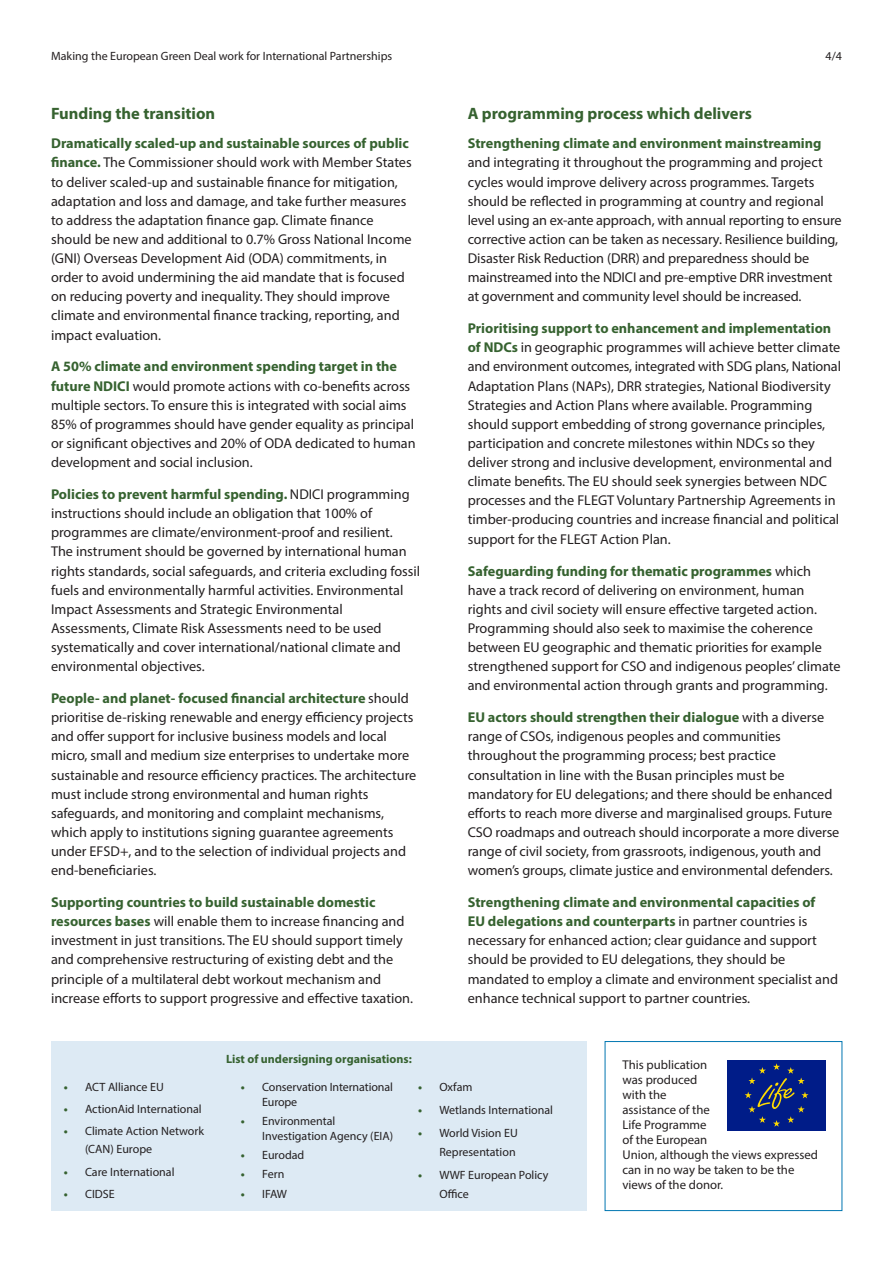
<style>
.page{position:relative;width:893px;height:1263px;background:#fff}
.page>*{position:absolute;margin:0;border:0;box-sizing:border-box;transform-origin:0 0}
.Heading_3{font:700 16.5px "Myriad Pro";color:#366230}
.t1{font:14.25px/19.2px "Myriad Pro";color:#231f20}
.t2{font:12.75px/15px "Myriad Pro";color:#231f20}
.t3{font:12px/15px "Myriad Pro";color:#231f20}
.Heading_3-2{font:700 12px "Myriad Pro";color:#366230}
.s1{font-weight:700;color:#366230}
</style>
<div class="page">
<div style="left:51px;top:1041px;width:536px;height:170px;background:#ddeaf4"></div>
<div style="left:605px;top:1041px;width:237px;height:170px;border:1px solid #0076b1"></div>
<div style="left:727px;top:1059px;width:99px;height:71px;background:#001c88"></div>
<svg style="left:745px;top:1063px;width:63px;height:64px"></svg>
<p class="t3" style="left:51px;top:48px;width:343px">Making the European Green Deal work for International Partnerships</p>
<p class="t3" style="left:825px;top:48px;width:18px">4/4</p>
<p class="Heading_3" style="left:51px;top:102px;width:166px">Funding the transition</p>
<p class="t1" style="left:51px;top:134px;width:362px"><span class="s1">Dramatically scaled-up and sustainable sources of public finance.</span> The Commissioner should work with Member States to deliver scaled-up and sustainable finance for mitigation, adaptation and loss and damage, and take further measures to address the adaptation finance gap. Climate finance should be new and additional to 0.7% Gross National Income (GNI) Overseas Development Aid (ODA) commitments, in order to avoid undermining the aid mandate that is focused on reducing poverty and inequality. They should improve climate and environmental finance tracking, reporting, and impact evaluation.</p>
<p class="t1" style="left:51px;top:357px;width:366px"><span class="s1">A 50% climate and environment spending target in the future NDICI</span> would promote actions with co-benefits across multiple sectors. To ensure this is integrated with social aims 85% of programmes should have gender equality as principal or significant objectives and 20% of ODA dedicated to human development and social inclusion.</p>
<p class="t1" style="left:51px;top:484px;width:371px"><span class="s1">Policies to prevent harmful spending.</span> NDICI programming instructions should include an obligation that 100% of programmes are climate/environment-proof and resilient.<br>The instrument should be governed by international human rights standards, social safeguards, and criteria excluding fossil fuels and environmentally harmful activities. Environmental Impact Assessments and Strategic Environmental Assessments, Climate Risk Assessments need to be used systematically and cover international/national climate and environmental objectives.</p>
<p class="t1" style="left:51px;top:688px;width:367px"><span class="s1">People- and planet- focused financial architecture</span> should prioritise de-risking renewable and energy efficiency projects and offer support for inclusive business models and local micro, small and medium size enterprises to undertake more sustainable and resource efficiency practices. The architecture must include strong environmental and human rights safeguards, and monitoring and complaint mechanisms, which apply to institutions signing guarantee agreements under EFSD+, and to the selection of individual projects and end-beneficiaries.</p>
<p class="t1" style="left:51px;top:892px;width:364px"><span class="s1">Supporting countries to build sustainable domestic resources bases</span> will enable them to increase financing and investment in just transitions. The EU should support timely and comprehensive restructuring of existing debt and the principle of a multilateral debt workout mechanism and increase efforts to support progressive and effective taxation.</p>
<p class="Heading_3" style="left:468px;top:102px;width:286px">A programming process which delivers</p>
<p class="t1" style="left:468px;top:134px;width:375px"><span class="s1">Strengthening climate and environment mainstreaming </span>and integrating it throughout the programming and project cycles would improve delivery across programmes. Targets should be reflected in programming at country and regional level using an ex-ante approach, with annual reporting to ensure corrective action can be taken as necessary. Resilience building, Disaster Risk Reduction (DRR) and preparedness should be mainstreamed into the NDICI and pre-emptive DRR investment at government and community level should be increased.</p>
<p class="t1" style="left:468px;top:319px;width:375px"><span class="s1">Prioritising support to enhancement and implementation of NDCs</span> in geographic programmes will achieve better climate and environment outcomes, integrated with SDG plans, National Adaptation Plans (NAPs), DRR strategies, National Biodiversity Strategies and Action Plans where available. Programming should support embedding of strong governance principles, participation and concrete milestones within NDCs so they deliver strong and inclusive development, environmental and climate benefits. The EU should seek synergies between NDC processes and the FLEGT Voluntary Partnership Agreements in timber-producing countries and increase financial and political support for the FLEGT Action Plan.</p>
<p class="t1" style="left:468px;top:561px;width:374px"><span class="s1">Safeguarding funding for thematic programmes</span> which have a track record of delivering on environment, human rights and civil society will ensure effective targeted action.<br>Programming should also seek to maximise the coherence between EU geographic and thematic priorities for example strengthened support for CSO and indigenous peoples’ climate and environmental action through grants and programming.</p>
<p class="t1" style="left:468px;top:707px;width:373px"><span class="s1">EU actors should strengthen their dialogue</span> with a diverse range of CSOs, indigenous peoples and communities throughout the programming process; best practice consultation in line with the Busan principles must be mandatory for EU delegations; and there should be enhanced efforts to reach more diverse and marginalised groups. Future CSO roadmaps and outreach should incorporate a more diverse range of civil society, from grassroots, indigenous, youth and women’s groups, climate justice and environmental defenders.</p>
<p class="t1" style="left:468px;top:892px;width:372px"><span class="s1">Strengthening climate and environmental capacities of<br>EU delegations and counterparts</span> in partner countries is necessary for enhanced action; clear guidance and support should be provided to EU delegations, they should be mandated to employ a climate and environment specialist and enhance technical support to partner countries.</p>
<p class="t3" style="left:64px;top:1079px;width:101px"><span class="s1">•</span> ACT Alliance EU</p>
<p class="t3" style="left:64px;top:1101px;width:139px"><span class="s1">•</span> ActionAid International</p>
<p class="t3" style="left:85px;top:1122px;width:120px;line-height:18.1px;text-indent:-21px"><span class="s1">•</span> Climate Action Network (CAN) Europe</p>
<p class="t3" style="left:64px;top:1164px;width:112px"><span class="s1">•</span> Care International</p>
<p class="t3" style="left:64px;top:1186px;width:52px"><span class="s1">•</span> CIDSE</p>
<p class="Heading_3-2" style="left:226px;top:1051px;width:187px">List of undersigning organisations:</p>
<p class="t3" style="left:262px;top:1079px;width:132px;text-indent:-21px"><span class="s1">•</span> Conservation International<br>Europe</p>
<p class="t3" style="left:262px;top:1113px;width:132px;text-indent:-21px"><span class="s1">•</span> Environmental<br>Investigation Agency (EIA)</p>
<p class="t3" style="left:241px;top:1147px;width:65px"><span class="s1">•</span> Eurodad</p>
<p class="t3" style="left:241px;top:1167px;width:45px"><span class="s1">•</span> Fern</p>
<p class="t3" style="left:241px;top:1186px;width:47px"><span class="s1">•</span> IFAW</p>
<p class="t3" style="left:418px;top:1079px;width:56px"><span class="s1">•</span> Oxfam</p>
<p class="t3" style="left:418px;top:1102px;width:136px"><span class="s1">•</span> Wetlands International</p>
<p class="t3" style="left:418px;top:1123px;width:101px;line-height:18.9px;text-align:right"><span class="s1">•</span> World Vision EU<br>Representation</p>
<p class="t3" style="left:439px;top:1165px;width:111px;line-height:18.9px;text-indent:-21px"><span class="s1">•</span> WWF European Policy<br>Office</p>
<p class="t2" style="left:622px;top:1056px;width:197px">This publication<br>was produced<br>with the<br>assistance of the<br>Life Programme<br>of the European<br>Union, although the views expressed can in no way be taken to be the views of the donor.</p>
</div>
